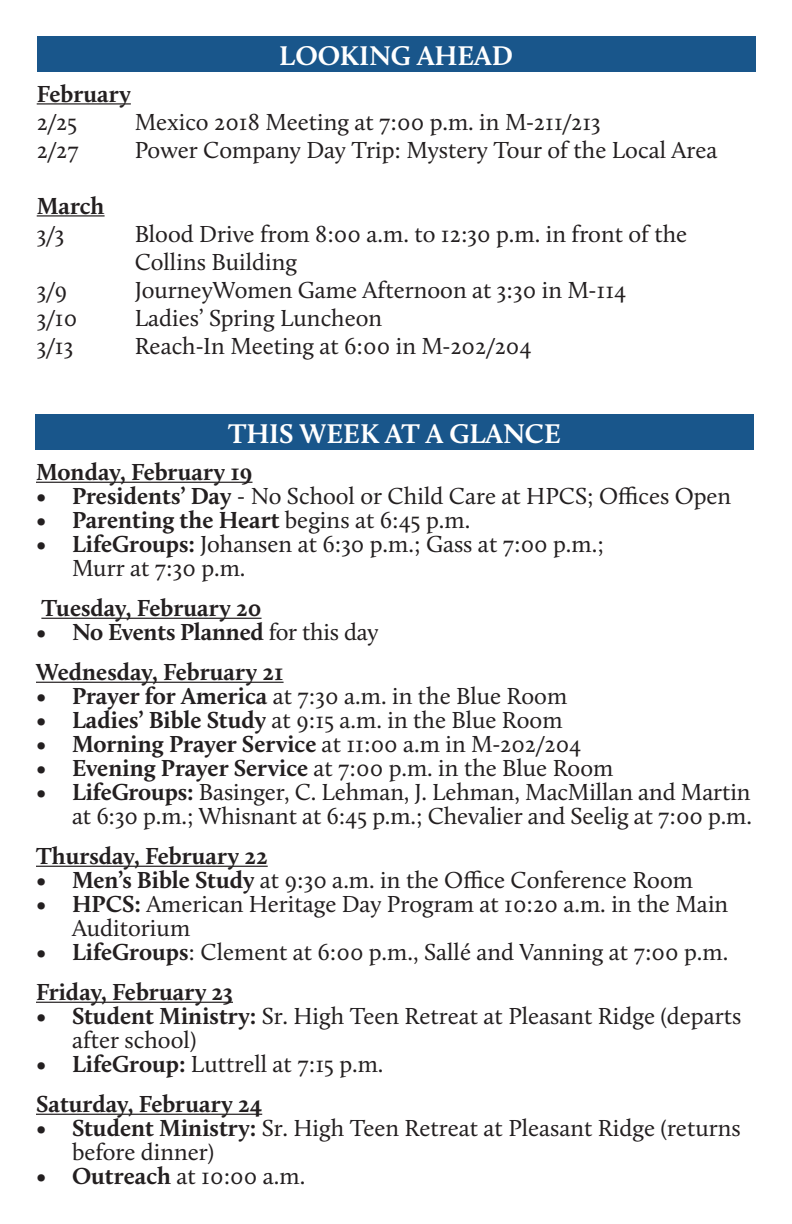
<style>
.page{position:relative;width:792px;height:1224px;background:#fff}
.page>*{position:absolute;margin:0;border:0;box-sizing:border-box;transform-origin:0 0}
.t1{font:700 28px "Calluna";color:#fff}
.t2{font:24px/24px "Calluna";color:#231f20}
.t3{font:700 24px "Calluna";color:#231f20}
.s1{font-weight:700}
.s2{font-weight:400}
</style>
<div class="page">
<div style="left:35px;top:414px;width:719px;height:36px;background:#19568b"></div>
<div style="left:37px;top:36px;width:718px;height:36px;background:#19568b"></div>
<hr style="left:36px;top:482px;width:216px;height:1px;background:#231f20">
<hr style="left:41px;top:618px;width:221px;height:1px;background:#231f20">
<hr style="left:36px;top:682px;width:248px;height:1px;background:#231f20">
<hr style="left:36px;top:866px;width:232px;height:1px;background:#231f20">
<hr style="left:36px;top:1002px;width:197px;height:1px;background:#231f20">
<hr style="left:36px;top:1114px;width:226px;height:1px;background:#231f20">
<hr style="left:37px;top:103px;width:94px;height:2px;background:#231f20">
<hr style="left:37px;top:215px;width:68px;height:2px;background:#231f20">
<p class="t1" style="left:279px;top:38px;width:235px">LOOKING AHEAD</p>
<p class="t3" style="left:37px;top:79px;width:96px">February</p>
<p class="t2" style="left:37px;top:109px;width:42px">2/25</p>
<p class="t2" style="left:135px;top:109px;width:468px">Mexico 2018 Meeting at 7:00 p.m. in M-211/213</p>
<p class="t2" style="left:37px;top:137px;width:44px">2/27</p>
<p class="t2" style="left:135px;top:137px;width:584px">Power Company Day Trip: Mystery Tour of the Local Area</p>
<p class="t3" style="left:37px;top:191px;width:69px">March</p>
<p class="t2" style="left:37px;top:221px;width:29px">3/3</p>
<p class="t2" style="left:135px;top:219px;width:554px;line-height:28px">Blood Drive from 8:00 a.m. to 12:30 p.m. in front of the<br>Collins Building</p>
<p class="t2" style="left:37px;top:277px;width:32px">3/9</p>
<p class="t2" style="left:135px;top:277px;width:493px">JourneyWomen Game Afternoon at 3:30 in M-114</p>
<p class="t2" style="left:37px;top:305px;width:42px">3/10</p>
<p class="t2" style="left:135px;top:305px;width:249px">Ladies’ Spring Luncheon</p>
<p class="t2" style="left:37px;top:333px;width:38px">3/13</p>
<p class="t2" style="left:135px;top:333px;width:399px">Reach-In Meeting at 6:00 in M-202/204</p>
<p class="t1" style="left:228px;top:416px;width:334px">THIS WEEK AT A GLANCE</p>
<p class="t3" style="left:36px;top:457px;width:218px">Monday, February 19</p>
<p class="t2" style="left:36px;top:484px;width:697px"><span class="s1">• Presidents’ Day</span> - No School or Child Care at HPCS; Offices Open</p>
<p class="t3" style="left:36px;top:505px;width:436px">• Parenting the Heart <span class="s2">begins at 6:45 p.m.</span></p>
<p class="t2" style="left:72px;top:532px;width:533px;text-indent:-36px"><span class="s1">• LifeGroups:</span> Johansen at 6:30 p.m.; Gass at 7:00 p.m.;<br>Murr at 7:30 p.m.</p>
<p class="t3" style="left:41px;top:593px;width:222px">Tuesday, February 20</p>
<p class="t3" style="left:36px;top:617px;width:344px">• No Events Planned <span class="s2">for this day</span></p>
<p class="t3" style="left:36px;top:657px;width:249px">Wednesday, February 21</p>
<p class="t2" style="left:36px;top:684px;width:533px"><span class="s1">• Prayer for America</span> at 7:30 a.m. in the Blue Room</p>
<p class="t2" style="left:36px;top:708px;width:528px"><span class="s1">• Ladies’ Bible Study</span> at 9:15 a.m. in the Blue Room</p>
<p class="t3" style="left:36px;top:729px;width:547px">• Morning Prayer Service <span class="s2">at 11:00 a.m in M-202/204</span></p>
<p class="t2" style="left:36px;top:756px;width:579px"><span class="s1">• Evening Prayer Service</span> at 7:00 p.m. in the Blue Room</p>
<p class="t2" style="left:36px;top:780px;width:717px;text-align:right"><span class="s1">• LifeGroups:</span> Basinger, C. Lehman, J. Lehman, MacMillan and Martin at 6:30 p.m.; Whisnant at 6:45 p.m.; Chevalier and Seelig at 7:00 p.m.</p>
<p class="t3" style="left:36px;top:841px;width:233px">Thursday, February 22</p>
<p class="t2" style="left:36px;top:868px;width:659px"><span class="s1">• Men’s Bible Study</span> at 9:30 a.m. in the Office Conference Room</p>
<p class="t2" style="left:72px;top:892px;width:658px;text-indent:-36px"><span class="s1">• HPCS:</span> American Heritage Day Program at 10:20 a.m. in the Main<br>Auditorium</p>
<p class="t2" style="left:36px;top:940px;width:694px"><span class="s1">• LifeGroups</span>: Clement at 6:00 p.m., Sallé and Vanning at 7:00 p.m.</p>
<p class="t3" style="left:36px;top:977px;width:199px">Friday, February 23</p>
<p class="t2" style="left:72px;top:1004px;width:671px;text-indent:-36px"><span class="s1">• Student Ministry:</span> Sr. High Teen Retreat at Pleasant Ridge (departs after school)</p>
<p class="t2" style="left:36px;top:1052px;width:349px"><span class="s1">• LifeGroup:</span> Luttrell at 7:15 p.m.</p>
<p class="t3" style="left:36px;top:1089px;width:228px">Saturday, February 24</p>
<p class="t2" style="left:72px;top:1116px;width:670px;text-indent:-36px"><span class="s1">• Student Ministry:</span> Sr. High Teen Retreat at Pleasant Ridge (returns before dinner)</p>
<p class="t2" style="left:36px;top:1164px;width:271px"><span class="s1">• Outreach</span> at 10:00 a.m.</p>
</div>
